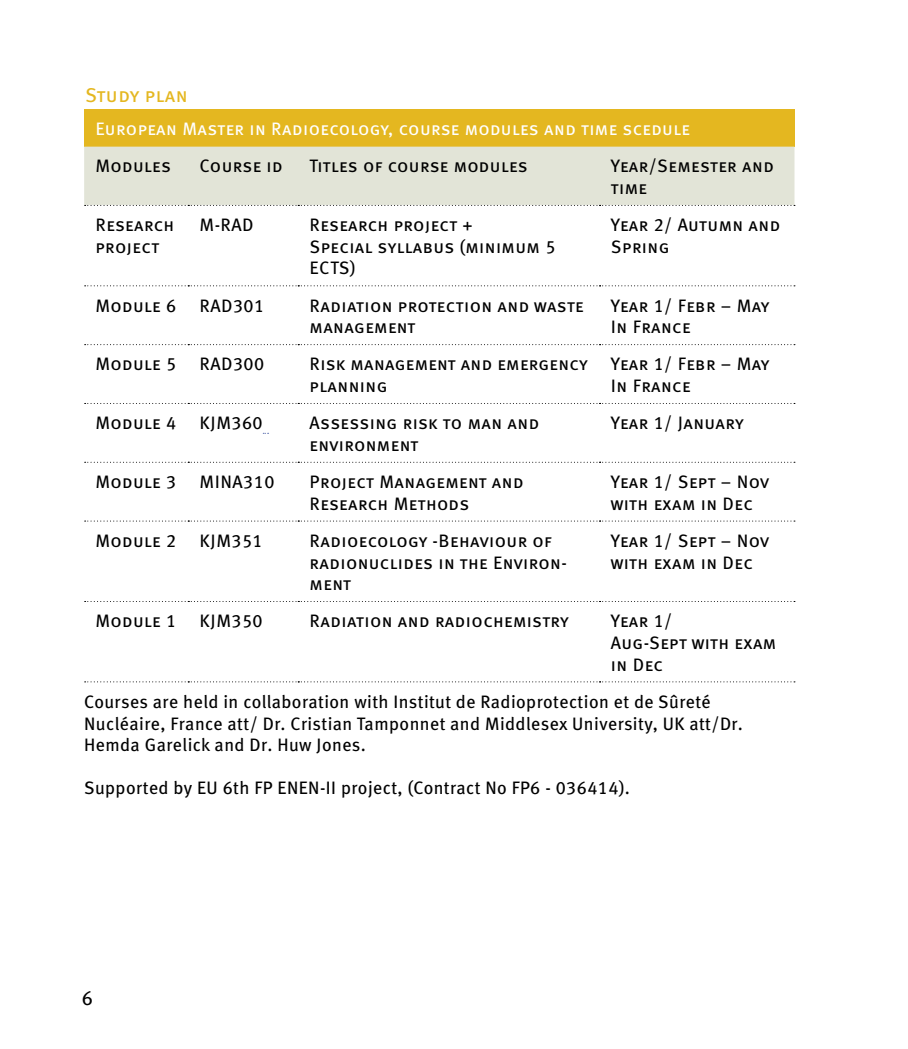
<style>
.page{position:relative;width:908px;height:1049px;background:#fff}
.page>*{position:absolute;margin:0;border:0;box-sizing:border-box;transform-origin:0 0}
.t1{font:20px "Meta Book Caps";letter-spacing:.025em;color:#e4b720}
.t2{font:20px "Meta";color:#000}
.t3{font:18px/21.6px "Meta Book LF Caps";letter-spacing:.025em;color:#000}
.t4{font:18px/21.6px "Meta Book LF";letter-spacing:.025em;color:#000}
.t5{font:18px "Meta Book LF Caps";letter-spacing:.025em;color:#fff}
</style>
<div class="page">
<div style="left:84px;top:109px;width:710px;height:38px;background:#e4b720"></div>
<div style="left:84px;top:147px;width:710px;height:58px;background:#e2e4d7"></div>
<svg style="left:85px;top:205px;width:709px;height:1px"></svg>
<svg style="left:85px;top:285px;width:709px;height:1px"></svg>
<svg style="left:85px;top:344px;width:709px;height:1px"></svg>
<svg style="left:85px;top:403px;width:709px;height:1px"></svg>
<svg style="left:85px;top:462px;width:709px;height:1px"></svg>
<svg style="left:85px;top:520px;width:709px;height:1px"></svg>
<svg style="left:85px;top:601px;width:709px;height:1px"></svg>
<svg style="left:85px;top:681px;width:709px;height:1px"></svg>
<p class="t1" style="left:85px;top:82px;width:104px">Study plan</p>
<p class="t5" style="left:95px;top:118px;width:595px">European Master in Radioecology, course modules and time scedule</p>
<p class="t3" style="left:95px;top:155px;width:77px">Modules</p>
<p class="t3" style="left:199px;top:155px;width:85px">Course id</p>
<p class="t3" style="left:309px;top:155px;width:219px">Titles of course modules</p>
<p class="t3" style="left:610px;top:155px;width:164px">Year/Semester and time</p>
<p class="t3" style="left:95px;top:214px;width:80px">Research project</p>
<p class="t3" style="left:199px;top:214px;width:55px">M-RAD</p>
<p class="t3" style="left:309px;top:214px;width:247px">Research project +<br>Special syllabus (minimum 5<br>ECTS)</p>
<p class="t3" style="left:610px;top:214px;width:171px">Year 2/ Autumn and<br>Spring</p>
<p class="t3" style="left:95px;top:294px;width:82px">Module 6</p>
<p class="t3" style="left:199px;top:294px;width:66px">RAD301</p>
<p class="t3" style="left:309px;top:294px;width:275px">Radiation protection and waste management</p>
<p class="t3" style="left:610px;top:294px;width:160px">Year 1/ Febr – May<br>In France</p>
<p class="t3" style="left:95px;top:353px;width:82px">Module 5</p>
<p class="t3" style="left:199px;top:353px;width:66px">RAD300</p>
<p class="t3" style="left:309px;top:353px;width:279px">Risk management and emergency planning</p>
<p class="t3" style="left:610px;top:353px;width:160px">Year 1/ Febr – May<br>In France</p>
<p class="t3" style="left:95px;top:412px;width:82px">Module 4</p>
<p class="t3" style="left:199px;top:412px;width:65px">KJM360</p>
<p class="t3" style="left:309px;top:412px;width:231px">Assessing risk to man and environment</p>
<p class="t3" style="left:610px;top:412px;width:134px">Year 1/ January</p>
<p class="t3" style="left:95px;top:471px;width:82px">Module 3</p>
<p class="t3" style="left:199px;top:471px;width:76px">MINA310</p>
<p class="t3" style="left:309px;top:471px;width:215px">Project Management and<br>Research Methods</p>
<p class="t3" style="left:610px;top:471px;width:160px">Year 1/ Sept – Nov with exam in Dec</p>
<p class="t3" style="left:95px;top:529px;width:82px">Module 2</p>
<p class="t3" style="left:199px;top:529px;width:65px">KJM351</p>
<p class="t3" style="left:309px;top:529px;width:259px">Radioecology -Behaviour of radionuclides in the Environ&shy;ment</p>
<p class="t3" style="left:610px;top:529px;width:160px">Year 1/ Sept – Nov with exam in Dec</p>
<p class="t3" style="left:95px;top:610px;width:82px">Module 1</p>
<p class="t3" style="left:199px;top:610px;width:65px">KJM350</p>
<p class="t3" style="left:309px;top:610px;width:261px">Radiation and radiochemistry</p>
<p class="t3" style="left:610px;top:610px;width:167px">Year 1/<br>Aug-Sept with exam in Dec</p>
<p class="t4" style="left:84px;top:690px;width:660px">Courses are held in collaboration with Institut de Radioprotection et de Sûreté<br>Nucléaire, France att/ Dr. Cristian Tamponnet and Middlesex University, UK att/Dr.<br>Hemda Garelick and Dr. Huw Jones.</p>
<p class="t4" style="left:84px;top:777px;width:547px">Supported by EU 6th FP ENEN-II project, (Contract No FP6 - 036414).</p>
<p class="t2" style="left:82px;top:985px;width:13px">6</p>
</div>
